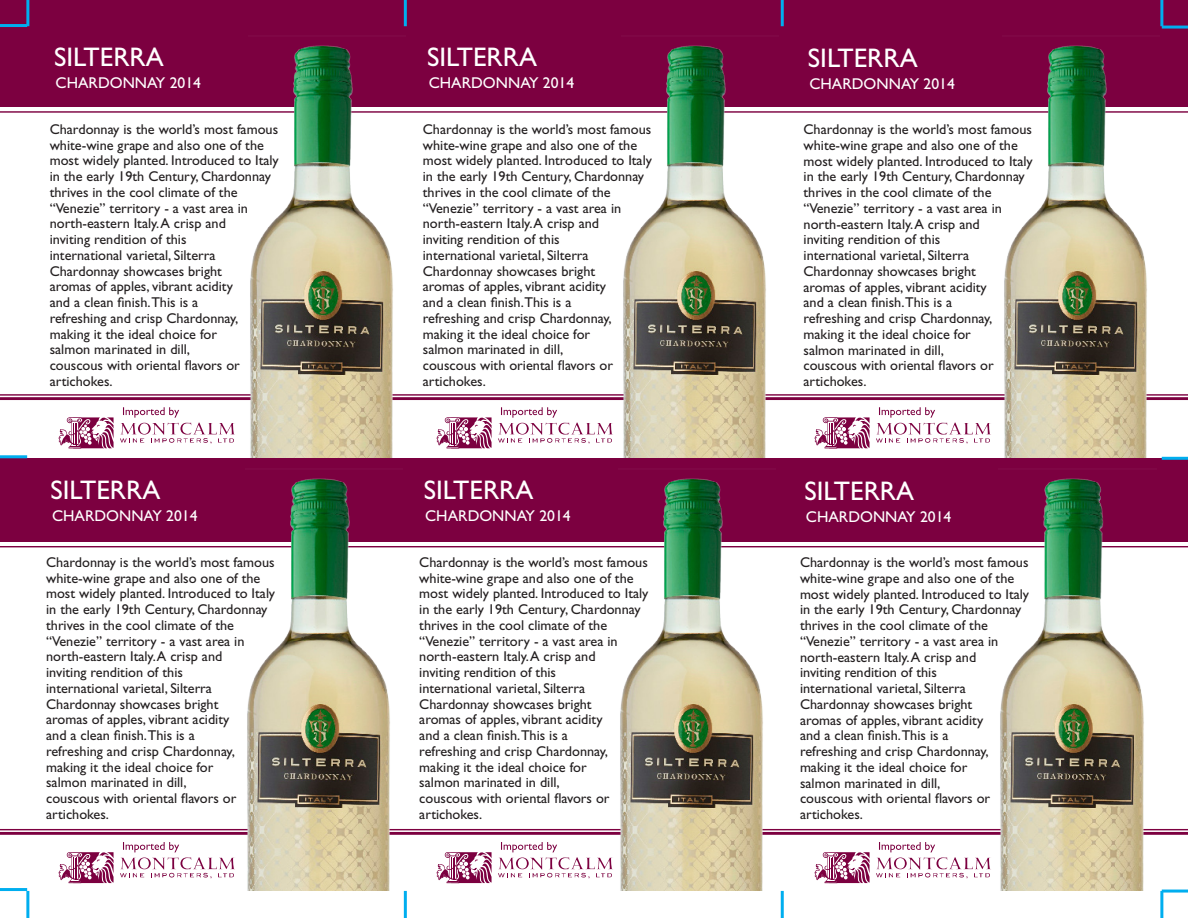
<style>
.page{position:relative;width:1188px;height:918px;background:#fff}
.page>*{position:absolute;margin:0;border:0;box-sizing:border-box;transform-origin:0 0}
.t1{font:27px "Gill Sans";color:#fff}
.t2{font:15.6px "Gill Sans";color:#fff}
.t3{font:14.25px/15.8px "Gill Sans";color:#231f20}
</style>
<div class="page">
<div style="left:0;top:0;width:1188px;height:107px;background:#7c0040"></div>
<hr style="left:0;top:111px;width:1188px;height:2px;background:#7c0040">
<hr style="left:0;top:394px;width:1188px;height:2px;background:#7c0040">
<hr style="left:0;top:397px;width:1188px;height:3px;background:#7c0040">
<div style="left:0;top:458px;width:1188px;height:83px;background:#7c0040"></div>
<hr style="left:0;top:546px;width:1188px;height:1px;background:#7c0040">
<hr style="left:0;top:829px;width:1188px;height:1px;background:#7c0040">
<hr style="left:0;top:832px;width:1188px;height:3px;background:#7c0040">
<svg style="left:59px;top:417px;width:55px;height:31px"></svg>
<svg style="left:120px;top:407px;width:115px;height:37px"></svg>
<svg style="left:437px;top:417px;width:55px;height:31px"></svg>
<svg style="left:498px;top:407px;width:115px;height:37px"></svg>
<svg style="left:815px;top:417px;width:55px;height:31px"></svg>
<svg style="left:876px;top:407px;width:115px;height:37px"></svg>
<svg style="left:59px;top:852px;width:55px;height:31px"></svg>
<svg style="left:120px;top:842px;width:115px;height:37px"></svg>
<svg style="left:437px;top:852px;width:55px;height:31px"></svg>
<svg style="left:498px;top:842px;width:115px;height:37px"></svg>
<svg style="left:815px;top:852px;width:55px;height:31px"></svg>
<svg style="left:876px;top:842px;width:115px;height:37px"></svg>
<hr style="left:0;top:888px;width:27px;height:3px;background:#00aeef">
<hr style="left:0;top:455px;width:27px;height:3px;background:#00aeef">
<hr style="left:0;top:24px;width:27px;height:3px;background:#00aeef">
<hr style="left:1162px;top:890px;width:26px;height:3px;background:#00aeef">
<hr style="left:1162px;top:457px;width:26px;height:3px;background:#00aeef">
<hr style="left:1162px;top:26px;width:26px;height:3px;background:#00aeef">
<hr style="left:1160px;top:891px;width:3px;height:27px;background:#00aeef">
<hr style="left:781px;top:891px;width:3px;height:27px;background:#00aeef">
<hr style="left:404px;top:891px;width:3px;height:27px;background:#00aeef">
<hr style="left:26px;top:891px;width:3px;height:27px;background:#00aeef">
<hr style="left:1160px;top:0;width:3px;height:26px;background:#00aeef">
<hr style="left:781px;top:0;width:3px;height:26px;background:#00aeef">
<hr style="left:404px;top:0;width:3px;height:26px;background:#00aeef">
<hr style="left:26px;top:0;width:3px;height:26px;background:#00aeef">
<img style="left:249px;top:45px;width:157px;height:413px">
<img style="left:622px;top:45px;width:157px;height:413px">
<img style="left:1002px;top:45px;width:158px;height:413px">
<img style="left:245px;top:478px;width:157px;height:413px">
<img style="left:618px;top:478px;width:157px;height:413px">
<img style="left:999px;top:478px;width:157px;height:413px">
<p class="t1" style="left:54px;top:42px;width:111px">SILTERRA</p>
<p class="t1" style="left:427px;top:42px;width:111px">SILTERRA</p>
<p class="t1" style="left:808px;top:42px;width:111px">SILTERRA</p>
<p class="t2" style="left:56px;top:74px;width:147px">CHARDONNAY 2014</p>
<p class="t2" style="left:429px;top:74px;width:147px">CHARDONNAY 2014</p>
<p class="t2" style="left:809px;top:75px;width:147px">CHARDONNAY 2014</p>
<p class="t3" style="left:50px;top:121px;width:231px">Chardonnay is the world’s most famous white-wine grape and also one of the most widely planted. Introduced to Italy in the early 19th Century, Chardonnay thrives in the cool climate of the “Venezie” territory - a vast area in north-eastern Italy. A crisp and<br>inviting rendition of this<br>international varietal, Silterra<br>Chardonnay showcases bright<br>aromas of apples, vibrant acidity<br>and a clean finish.This is a<br>refreshing and crisp Chardonnay, making it the ideal choice for<br>salmon marinated in dill,<br>couscous with oriental flavors or artichokes.</p>
<p class="t3" style="left:423px;top:121px;width:231px">Chardonnay is the world’s most famous white-wine grape and also one of the most widely planted. Introduced to Italy in the early 19th Century, Chardonnay thrives in the cool climate of the “Venezie” territory - a vast area in north-eastern Italy. A crisp and<br>inviting rendition of this<br>international varietal, Silterra<br>Chardonnay showcases bright<br>aromas of apples, vibrant acidity<br>and a clean finish.This is a<br>refreshing and crisp Chardonnay, making it the ideal choice for<br>salmon marinated in dill,<br>couscous with oriental flavors or artichokes.</p>
<p class="t3" style="left:804px;top:122px;width:231px">Chardonnay is the world’s most famous white-wine grape and also one of the most widely planted. Introduced to Italy in the early 19th Century, Chardonnay thrives in the cool climate of the “Venezie” territory - a vast area in north-eastern Italy. A crisp and<br>inviting rendition of this<br>international varietal, Silterra<br>Chardonnay showcases bright<br>aromas of apples, vibrant acidity<br>and a clean finish.This is a<br>refreshing and crisp Chardonnay, making it the ideal choice for<br>salmon marinated in dill,<br>couscous with oriental flavors or artichokes.</p>
<p class="t1" style="left:51px;top:475px;width:111px">SILTERRA</p>
<p class="t1" style="left:424px;top:475px;width:111px">SILTERRA</p>
<p class="t1" style="left:804px;top:475px;width:111px">SILTERRA</p>
<p class="t2" style="left:52px;top:507px;width:147px">CHARDONNAY 2014</p>
<p class="t2" style="left:425px;top:507px;width:147px">CHARDONNAY 2014</p>
<p class="t2" style="left:806px;top:508px;width:147px">CHARDONNAY 2014</p>
<p class="t3" style="left:46px;top:554px;width:231px">Chardonnay is the world’s most famous white-wine grape and also one of the most widely planted. Introduced to Italy in the early 19th Century, Chardonnay thrives in the cool climate of the “Venezie” territory - a vast area in north-eastern Italy. A crisp and<br>inviting rendition of this<br>international varietal, Silterra<br>Chardonnay showcases bright<br>aromas of apples, vibrant acidity<br>and a clean finish.This is a<br>refreshing and crisp Chardonnay, making it the ideal choice for<br>salmon marinated in dill,<br>couscous with oriental flavors or artichokes.</p>
<p class="t3" style="left:419px;top:554px;width:231px">Chardonnay is the world’s most famous white-wine grape and also one of the most widely planted. Introduced to Italy in the early 19th Century, Chardonnay thrives in the cool climate of the “Venezie” territory - a vast area in north-eastern Italy. A crisp and<br>inviting rendition of this<br>international varietal, Silterra<br>Chardonnay showcases bright<br>aromas of apples, vibrant acidity<br>and a clean finish.This is a<br>refreshing and crisp Chardonnay, making it the ideal choice for<br>salmon marinated in dill,<br>couscous with oriental flavors or artichokes.</p>
<p class="t3" style="left:800px;top:555px;width:231px">Chardonnay is the world’s most famous white-wine grape and also one of the most widely planted. Introduced to Italy in the early 19th Century, Chardonnay thrives in the cool climate of the “Venezie” territory - a vast area in north-eastern Italy. A crisp and<br>inviting rendition of this<br>international varietal, Silterra<br>Chardonnay showcases bright<br>aromas of apples, vibrant acidity<br>and a clean finish.This is a<br>refreshing and crisp Chardonnay, making it the ideal choice for<br>salmon marinated in dill,<br>couscous with oriental flavors or artichokes.</p>
</div>
